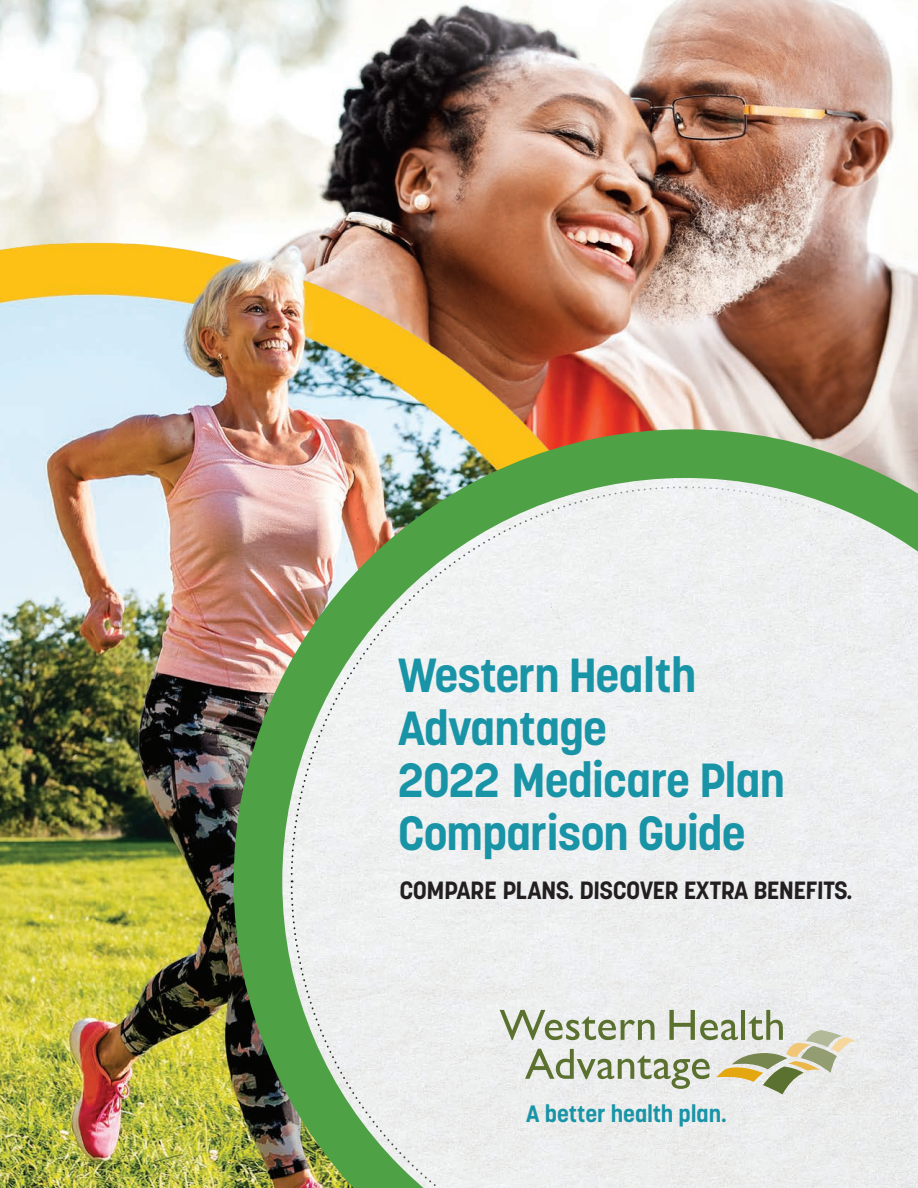
<style>
.page{position:relative;width:918px;height:1188px;background:#fff}
.page>*{position:absolute;margin:0;border:0;box-sizing:border-box;transform-origin:0 0}
.t1{font:700 47.4px/52.5px "Korolev";letter-spacing:-.02em;color:#1994a7}
.t2{font:700 24.75px "Korolev";letter-spacing:-.01em;color:#231f20}
.t3{font:700 23.4px "Korolev";letter-spacing:-.005em;color:#1994a7}
</style>
<div class="page">
<img style="left:0;top:0;width:918px;height:429px">
<img style="left:0;top:183px;width:745px;height:1005px">
<img style="left:234px;top:429px;width:684px;height:759px">
<hr style="left:0;top:937px;width:1px;height:162px;background:#ececee">
<svg style="left:689px;top:882px;width:229px;height:306px"></svg>
<svg style="left:687px;top:485px;width:231px;height:393px"></svg>
<svg style="left:290px;top:485px;width:392px;height:395px"></svg>
<svg style="left:290px;top:885px;width:395px;height:303px"></svg>
<p class="t1" style="left:398px;top:649px;width:388px">Western Health<br>Advantage<br>2022 Medicare Plan<br>Comparison Guide</p>
<p class="t2" style="left:400px;top:875px;width:455px">COMPARE PLANS. DISCOVER EXTRA BENEFITS.</p>
<p class="t3" style="left:526px;top:1099px;width:202px">A better health plan.</p>
</div>
